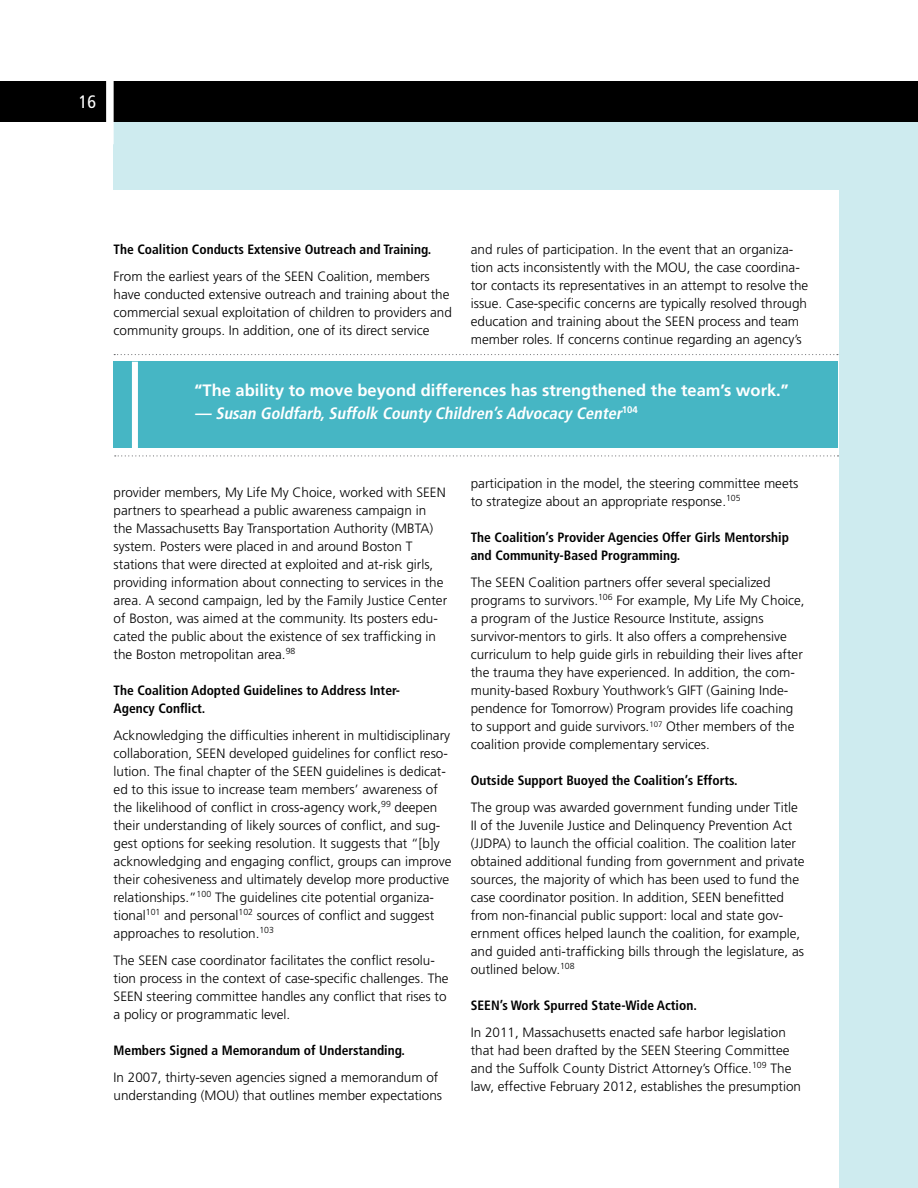
<style>
.page{position:relative;width:918px;height:1188px;background:#fff}
.page>*{position:absolute;margin:0;border:0;box-sizing:border-box;transform-origin:0 0}
.t1{font:condensed 18px "Frutiger";color:#fff}
.t2{font:700 16.5px "Frutiger";color:#fff}
.t3{font:italic 700 condensed 16.5px "Frutiger";color:#fff}
.t4{font:300 13.5px/18px "Frutiger";color:#000}
.t5{font:700 condensed 13.5px/18px "Frutiger";color:#000}
</style>
<div class="page">
<div style="left:114px;top:109px;width:804px;height:1079px;background:#ceebef"></div>
<div style="left:0;top:81px;width:918px;height:41px;background:#000"></div>
<div style="left:106px;top:63px;width:8px;height:81px;background:#fff"></div>
<div style="left:81px;top:190px;width:757px;height:998px;background:#fff"></div>
<div style="left:114px;top:362px;width:724px;height:86px;background:#46b6c4"></div>
<svg style="left:114px;top:354px;width:724px;height:1px"></svg>
<svg style="left:115px;top:455px;width:724px;height:1px"></svg>
<div style="left:132px;top:362px;width:6px;height:89px;background:#fff"></div>
<h1 class="t1" style="left:79px;top:91px;width:19px">16</h1>
<p class="t5" style="left:114px;top:241px;width:319px">The Coalition Conducts Extensive Outreach and Training.</p>
<p class="t4" style="left:114px;top:268px;width:340px">From the earliest years of the SEEN Coalition, members have conducted extensive outreach and training about the commercial sexual exploitation of children to providers and community groups. In addition, one of its direct service</p>
<p class="t4" style="left:471px;top:241px;width:339px">and rules of participation. In the event that an organiza&shy;tion acts inconsistently with the MOU, the case coordina&shy;tor contacts its representatives in an attempt to resolve the issue. Case-specific concerns are typically resolved through education and training about the SEEN process and team member roles. If concerns continue regarding an agency’s</p>
<p class="t2" style="left:195px;top:381px;width:596px">“The ability to move beyond differences has strengthened the team’s work.”</p>
<p class="t3" style="left:195px;top:403px;width:445px">— Susan Goldfarb,Suffolk County Children’s Advocacy Center<sup>1</sup> <sup>0</sup> <sup>4</sup></p>
<p class="t4" style="left:114px;top:484px;width:335px">provider members, My Life My Choice, worked with SEEN partners to spearhead a public awareness campaign in the Massachusetts Bay Transportation Authority (MBTA) system. Posters were placed in and around Boston T stations that were directed at exploited and at-risk girls, providing information about connecting to services in the area. A second campaign, led by the Family Justice Center of Boston, was aimed at the community. Its posters edu&shy;cated the public about the existence of sex trafficking in the Boston metropolitan area.<sup>98</sup></p>
<p class="t5" style="left:114px;top:682px;width:288px">The Coalition Adopted Guidelines to Address Inter-<br>Agency Conflict.</p>
<p class="t4" style="left:114px;top:727px;width:339px">Acknowledging the difficulties inherent in multidisciplinary collaboration, SEEN developed guidelines for conflict reso&shy;lution. The final chapter of the SEEN guidelines is dedicat&shy;ed to this issue to increase team members’ awareness of the likelihood of conflict in cross-agency work,<sup>99</sup> deepen their understanding of likely sources of conflict, and sug&shy;gest options for seeking resolution. It suggests that “[b]y acknowledging and engaging conflict, groups can improve their cohesiveness and ultimately develop more productive relationships.”<sup>100</sup> The guidelines cite potential organiza&shy;tional<sup>101</sup> and personal<sup>102</sup> sources of conflict and suggest approaches to resolution.<sup>103</sup></p>
<p class="t4" style="left:114px;top:952px;width:337px">The SEEN case coordinator facilitates the conflict resolu&shy;tion process in the context of case-specific challenges. The SEEN steering committee handles any conflict that rises to a policy or programmatic level.</p>
<p class="t5" style="left:114px;top:1042px;width:293px">Members Signed a Memorandum of Understanding.</p>
<p class="t4" style="left:114px;top:1069px;width:330px">In 2007, thirty-seven agencies signed a memorandum of understanding (MOU) that outlines member expectations</p>
<p class="t4" style="left:471px;top:475px;width:329px">participation in the model, the steering committee meets to strategize about an appropriate response.<sup>105</sup></p>
<p class="t5" style="left:471px;top:529px;width:320px">The Coalition’s Provider Agencies Offer Girls Mentorship and Community-Based Programming.</p>
<p class="t4" style="left:471px;top:574px;width:335px">The SEEN Coalition partners offer several specialized programs to survivors.<sup>106</sup> For example, My Life My Choice, a program of the Justice Resource Institute, assigns survivor-mentors to girls. It also offers a comprehensive curriculum to help guide girls in rebuilding their lives after the trauma they have experienced. In addition, the com&shy;munity-based Roxbury Youthwork’s GIFT (Gaining Inde&shy;pendence for Tomorrow) Program provides life coaching to support and guide survivors.<sup>107</sup> Other members of the coalition provide complementary services.</p>
<p class="t5" style="left:471px;top:772px;width:268px">Outside Support Buoyed the Coalition’s Efforts.</p>
<p class="t4" style="left:471px;top:799px;width:335px">The group was awarded government funding under Title II of the Juvenile Justice and Delinquency Prevention Act (JJDPA) to launch the official coalition. The coalition later obtained additional funding from government and private sources, the majority of which has been used to fund the case coordinator position. In addition, SEEN benefitted from non-financial public support: local and state gov&shy;ernment offices helped launch the coalition, for example, and guided anti-trafficking bills through the legislature, as outlined below.<sup>108</sup></p>
<p class="t5" style="left:471px;top:997px;width:228px">SEEN’s Work Spurred State-Wide Action.</p>
<p class="t4" style="left:471px;top:1024px;width:332px">In 2011, Massachusetts enacted safe harbor legislation that had been drafted by the SEEN Steering Committee and the Suffolk County District Attorney’s Office.<sup>109</sup> The law, effective February 2012, establishes the presumption</p>
</div>
